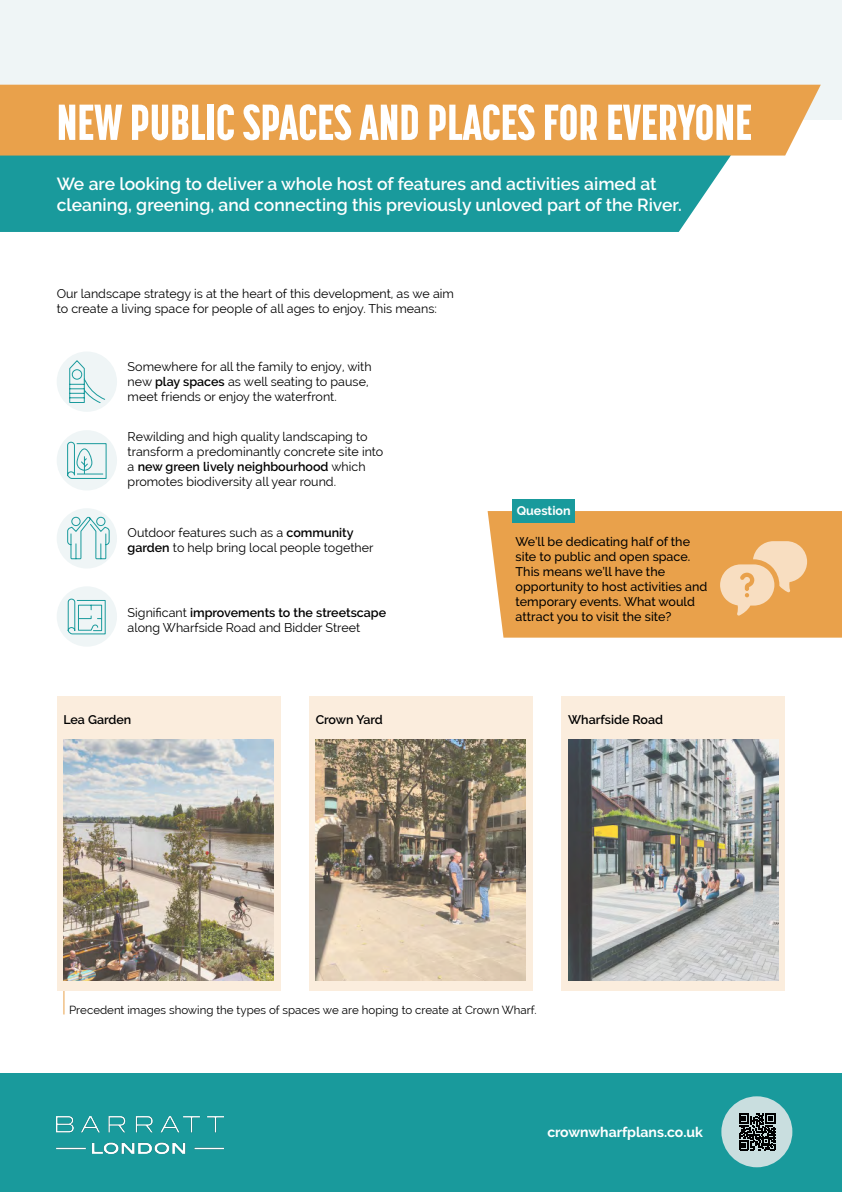
<style>
.page{position:relative;width:842px;height:1192px;background:#fff}
.page>*{position:absolute;margin:0;border:0;box-sizing:border-box;transform-origin:0 0}
.t1{font:800 50px "Korolev Compressed";color:#fff}
.t2{font:600 17.5px/21px "Raleway";color:#fff}
.t3{font:700 14px "Raleway";color:#fff}
.t4{font:12.5px/15px "Raleway";color:#000}
.t5{font:500 12.5px/15px "Raleway";color:#000}
.t6{font:600 12.5px "Raleway";color:#000}
.t7{font:600 12.5px "Raleway";letter-spacing:-.02em;color:#000}
.t8{font:700 12.5px "Raleway";color:#fff}
.t9{font:11.5px "Raleway";color:#000}
.s1{font-weight:600}
</style>
<div class="page">
<div style="left:0;top:0;width:842px;height:120px;background:#eff5f6"></div>
<div style="left:0;top:1074px;width:842px;height:118px;background:#199a9c"></div>
<div style="left:721px;top:1096px;width:71px;height:71px;background:#c9dedf;border-radius:50%"></div>
<img style="left:57px;top:1116px;width:166px;height:37px">
<svg style="left:739px;top:1113px;width:37px;height:37px"></svg>
<div style="left:309px;top:697px;width:224px;height:294px;background:#fbeddd"></div>
<div style="left:561px;top:697px;width:224px;height:294px;background:#fbeddd"></div>
<div style="left:0;top:156px;width:731px;height:76px;background:#199a9c"></div>
<div style="left:0;top:85px;width:821px;height:71px;background:#e9a14b"></div>
<div style="left:57px;top:586px;width:60px;height:61px;background:#eff5f6;border-radius:50%"></div>
<svg style="left:67px;top:598px;width:39px;height:37px"></svg>
<div style="left:57px;top:430px;width:60px;height:60px;background:#eff5f6;border-radius:50%"></div>
<svg style="left:67px;top:441px;width:40px;height:38px"></svg>
<div style="left:57px;top:352px;width:60px;height:60px;background:#eff5f6;border-radius:50%"></div>
<svg style="left:69px;top:360px;width:37px;height:43px"></svg>
<div style="left:57px;top:508px;width:60px;height:61px;background:#eff5f6;border-radius:50%"></div>
<svg style="left:67px;top:516px;width:43px;height:44px"></svg>
<div style="left:488px;top:511px;width:354px;height:127px;background:#e9a14b"></div>
<div style="left:512px;top:499px;width:63px;height:24px;background:#199a9c"></div>
<svg style="left:720px;top:541px;width:87px;height:75px;background:#f0c088"></svg>
<img style="left:316px;top:740px;width:210px;height:240px">
<img style="left:568px;top:740px;width:210px;height:240px">
<svg style="left:63px;top:991px;width:1px;height:23px"></svg>
<div style="left:57px;top:697px;width:224px;height:294px;background:#fbeddd"></div>
<img style="left:63px;top:740px;width:210px;height:240px">
<h1 class="t1" style="left:57px;top:93px;width:697px">NEW PUBLIC SPACES AND PLACES FOR EVERYONE</h1>
<h2 class="t2" style="left:57px;top:174px;width:627px">We are looking to deliver a whole host of features and activities aimed at cleaning, greening, and connecting this previously unloved part of the River.</h2>
<p class="t4" style="left:57px;top:286px;width:399px">Our landscape strategy is at the heart of this development, as we aim to create a living space for people of all ages to enjoy. This means:</p>
<p class="t4" style="left:128px;top:359px;width:246px">Somewhere for all the family to enjoy, with new <span class="s1">play spaces</span> as well seating to pause, meet friends or enjoy the waterfront.</p>
<p class="t4" style="left:128px;top:429px;width:257px">Rewilding and high quality landscaping to transform a predominantly concrete site into a <span class="s1">new green lively neighbourhood</span> which promotes biodiversity all year round.</p>
<p class="t4" style="left:128px;top:525px;width:247px">Outdoor features such as a <span class="s1">community garden</span> to help bring local people together</p>
<p class="t4" style="left:128px;top:605px;width:260px">Significant <span class="s1">improvements to the streetscape </span>along Wharfside Road and Bidder Street</p>
<p class="t8" style="left:517px;top:504px;width:55px">Question</p>
<p class="t5" style="left:516px;top:534px;width:193px">We’ll be dedicating half of the site to public and open space.<br>This means we’ll have the opportunity to host activities and temporary events. What would attract you to visit the site?</p>
<p class="t6" style="left:63px;top:712px;width:69px">Lea Garden</p>
<p class="t7" style="left:316px;top:712px;width:69px">Crown Yard</p>
<p class="t6" style="left:568px;top:712px;width:97px">Wharfside Road</p>
<p class="t9" style="left:69px;top:1003px;width:469px">Precedent images showing the types of spaces we are hoping to create at Crown Wharf.</p>
<p class="t3" style="left:547px;top:1125px;width:157px">crownwharfplans.co.uk</p>
</div>
